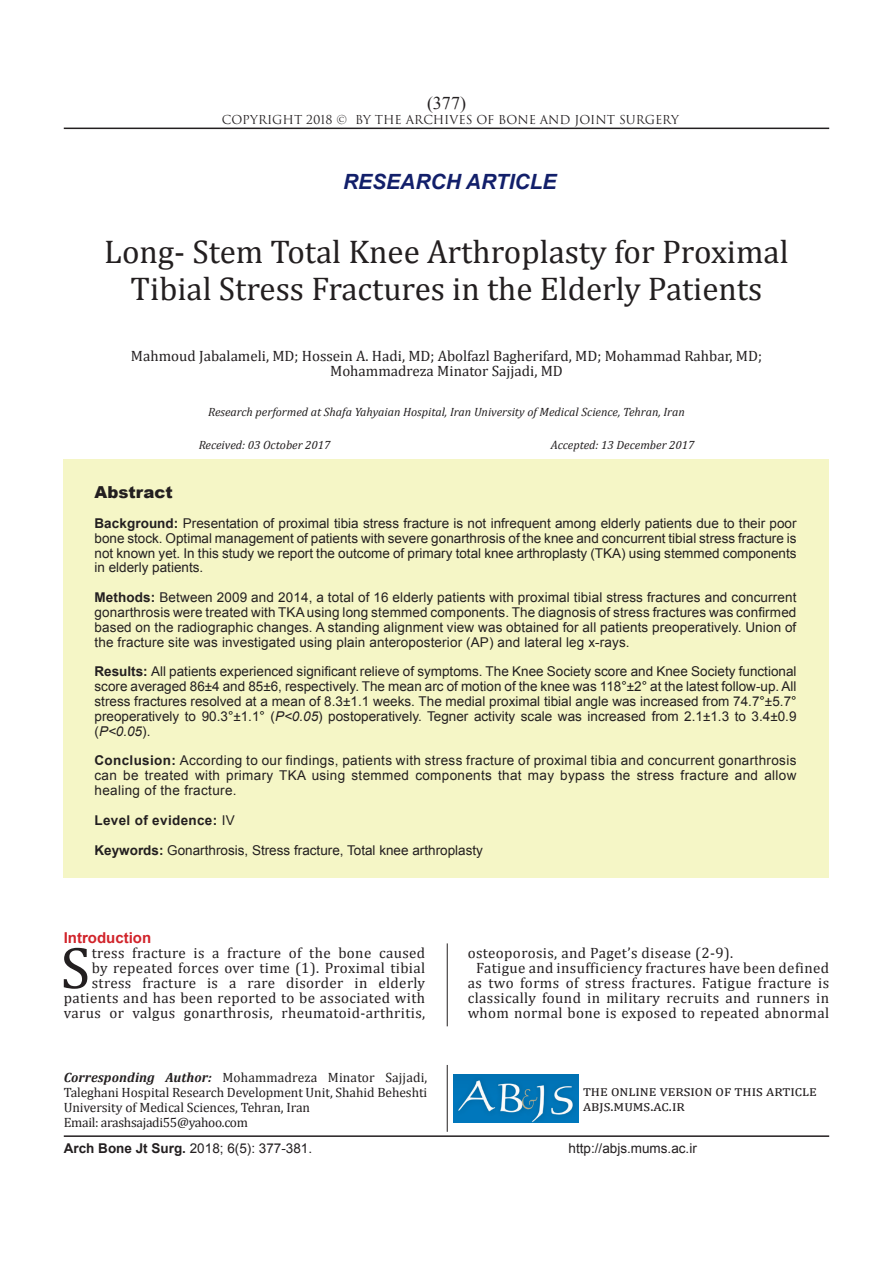
<style>
.page{position:relative;width:893px;height:1263px;background:#fff}
.page>*{position:absolute;margin:0;border:0;box-sizing:border-box;transform-origin:0 0}
.t1{font:60px "Cambria";color:#231f20}
.t2{font:33px/36.9px "Cambria";color:#231f20;text-align:center}
.sartitr{font:italic 700 21px "Arial";color:#121f6a}
.t3{font:18px "Times New Roman";color:#231f20}
.CHEKIDEH{font:900 16.5px "Arial";color:#231f20}
.t4{font:15px/15px "Cambria";letter-spacing:.025em;color:#231f20;text-align:right}
.t5{font:15px/15px "Cambria";color:#231f20}
.Titr_ghermez_ABJS{font:700 15px "Arial";color:#d1232a}
.CHEKIDEH-2{font:13.5px/14.9px "Arial";color:#231f20;text-align:justify}
.نویسنده_مسئول{font:13.5px/15px "Cambria";letter-spacing:-.005em;color:#231f20;text-align:justify}
.نویسنده_مسئول-2{font:13.5px "Cambria";letter-spacing:-.025em;color:#231f20}
.CHEKIDEH-3{font:700 13.5px "Arial";letter-spacing:.025em;color:#231f20}
.ریسرچ{font:italic 12px "Cambria";color:#231f20}
.t6{font:12px "Trajan Pro 3";color:#231f20}
.tarikh{font:italic 12px "Cambria";color:#231f20}
.s1{font-weight:700}
.s2{color:#000}
.s3{font-style:italic}
.s4{font-weight:400}
.s5{font-weight:700;font-style:italic}
</style>
<div class="page">
<hr style="left:64px;top:128px;width:765px;height:1px;background:#231f20">
<hr style="left:64px;top:1135px;width:765px;height:2px;background:#231f20">
<hr style="left:447px;top:1065px;width:1px;height:67px;background:#231f20">
<img style="left:454px;top:1075px;width:125px;height:47px">
<div style="left:64px;top:459px;width:765px;height:419px;background:#f5f6c6"></div>
<hr style="left:447px;top:943px;width:1px;height:83px;background:#231f20">
<p class="t3" style="left:427px;top:91px;width:40px">)377(</p>
<p class="t6" style="left:222px;top:112px;width:459px">COPYRIGHT 2018 © BY THE ARCHIVES OF BONE AND JOINT SURGERY</p>
<p class="sartitr" style="left:343px;top:168px;width:215px">RESEARCH ARTICLE</p>
<p class="t2" style="left:104px;top:233px;width:686px">Long- Stem Total Knee Arthroplasty for Proximal<br>Tibial Stress Fractures in the Elderly Patients</p>
<p class="t5" style="left:131px;top:348px;width:632px">Mahmoud Jabalameli, MD; Hossein A. Hadi, MD; Abolfazl Bagherifard, MD; Mohammad Rahbar, MD;</p>
<p class="t5" style="left:330px;top:363px;width:234px">Mohammadreza Minator Sajjadi, MD</p>
<p class="ریسرچ" style="left:208px;top:404px;width:478px">Research performed at Shafa Yahyaian Hospital, Iran University of Medical Science, Tehran, Iran</p>
<p class="tarikh" style="left:199px;top:438px;width:133px">Received: 03 October 2017</p>
<p class="tarikh" style="left:551px;top:438px;width:145px">Accepted: 13 December 2017</p>
<p class="CHEKIDEH" style="left:94px;top:480px;width:80px">Abstract</p>
<p class="CHEKIDEH-2" style="left:94px;top:516px;width:703px"><span class="s1">Background:</span> Presentation of proximal tibia stress fracture is not infrequent among elderly patients due to their poor bone stock. Optimal management of patients with severe gonarthrosis of the knee and concurrent tibial stress fracture is not known yet. In this study we report the outcome of primary total knee arthroplasty (TKA) using stemmed components in elderly patients.</p>
<p class="CHEKIDEH-2" style="left:94px;top:590px;width:703px"><span class="s1">Methods:</span> Between 2009 and 2014, a total of 16 elderly patients with proximal tibial stress fractures and concurrent gonarthrosis were treated with TKA using long stemmed components. The diagnosis of stress fractures was confirmed based on the radiographic changes. A standing alignment view was obtained for all patients preoperatively. Union of the fracture site was investigated using plain anteroposterior (AP) and lateral leg x-rays.</p>
<p class="CHEKIDEH-2" style="left:94px;top:664px;width:704px"><span class="s1">Results:</span> All patients experienced significant relieve of symptoms. The Knee Society score and Knee Society functional score averaged 86±4 and 85±6, respectively. The mean arc of motion of the knee was 118<span class="s2">°</span>±2<span class="s2">°</span> at the latest follow-up. All stress fractures resolved at a mean of 8.3±1.1 weeks. The medial proximal tibial angle was increased from 74.7<span class="s2">°</span>±5.7<span class="s2">° </span>preoperatively to 90.3<span class="s2">°</span>±1.1<span class="s2">°</span> (<span class="s3">P&lt;0.05</span>) postoperatively. Tegner activity scale was increased from 2.1±1.3 to 3.4±0.9 (<span class="s3">P&lt;0.05</span>).</p>
<p class="CHEKIDEH-2" style="left:94px;top:753px;width:703px"><span class="s1">Conclusion:</span> According to our findings, patients with stress fracture of proximal tibia and concurrent gonarthrosis can be treated with primary TKA using stemmed components that may bypass the stress fracture and allow healing of the fracture.</p>
<p class="CHEKIDEH-3" style="left:94px;top:811px;width:142px">Level of evidence: <span class="s4">IV</span></p>
<p class="CHEKIDEH-2" style="left:94px;top:842px;width:390px"><span class="s1">Keywords:</span> Gonarthrosis, Stress fracture, Total knee arthroplasty</p>
<p class="Titr_ghermez_ABJS" style="left:64px;top:928px;width:89px">Introduction</p>
<p class="t1" style="left:60px;top:932px;width:31px">S</p>
<p class="t4" style="left:64px;top:945px;width:363px">tress fracture is a fracture of the bone caused<br>by repeated forces over time (1). Proximal tibial stress fracture is a rare disorder in elderly patients and has been reported to be associated with varus or valgus gonarthrosis, rheumatoid-arthritis,</p>
<p class="t4" style="left:468px;top:945px;width:267px">osteoporosis, and Paget’s disease (2-9).</p>
<p class="t4" style="left:468px;top:960px;width:363px;text-align:center">Fatigue and insufficiency fractures have been defined as two forms of stress fractures. Fatigue fracture is classically found in military recruits and runners in whom normal bone is exposed to repeated abnormal</p>
<p class="نویسنده_مسئول" style="left:64px;top:1069px;width:365px"><span class="s5">Corresponding Author:</span> Mohammadreza Minator Sajjadi, Taleghani Hospital Research Development Unit, Shahid Beheshti University of Medical Sciences, Tehran, Iran</p>
<p class="نویسنده_مسئول-2" style="left:64px;top:1114px;width:186px">Email: arashsajadi55@yahoo.com</p>
<p class="t5" style="left:583px;top:1083px;width:235px">the online version of this article abjs.mums.ac.ir</p>
<p class="CHEKIDEH-2" style="left:64px;top:1141px;width:250px"><span class="s1">Arch Bone Jt Surg.</span> 2018; 6(5): 377-381.</p>
<p class="CHEKIDEH-2" style="left:569px;top:1141px;width:130px">http://abjs.mums.ac.ir</p>
</div>
